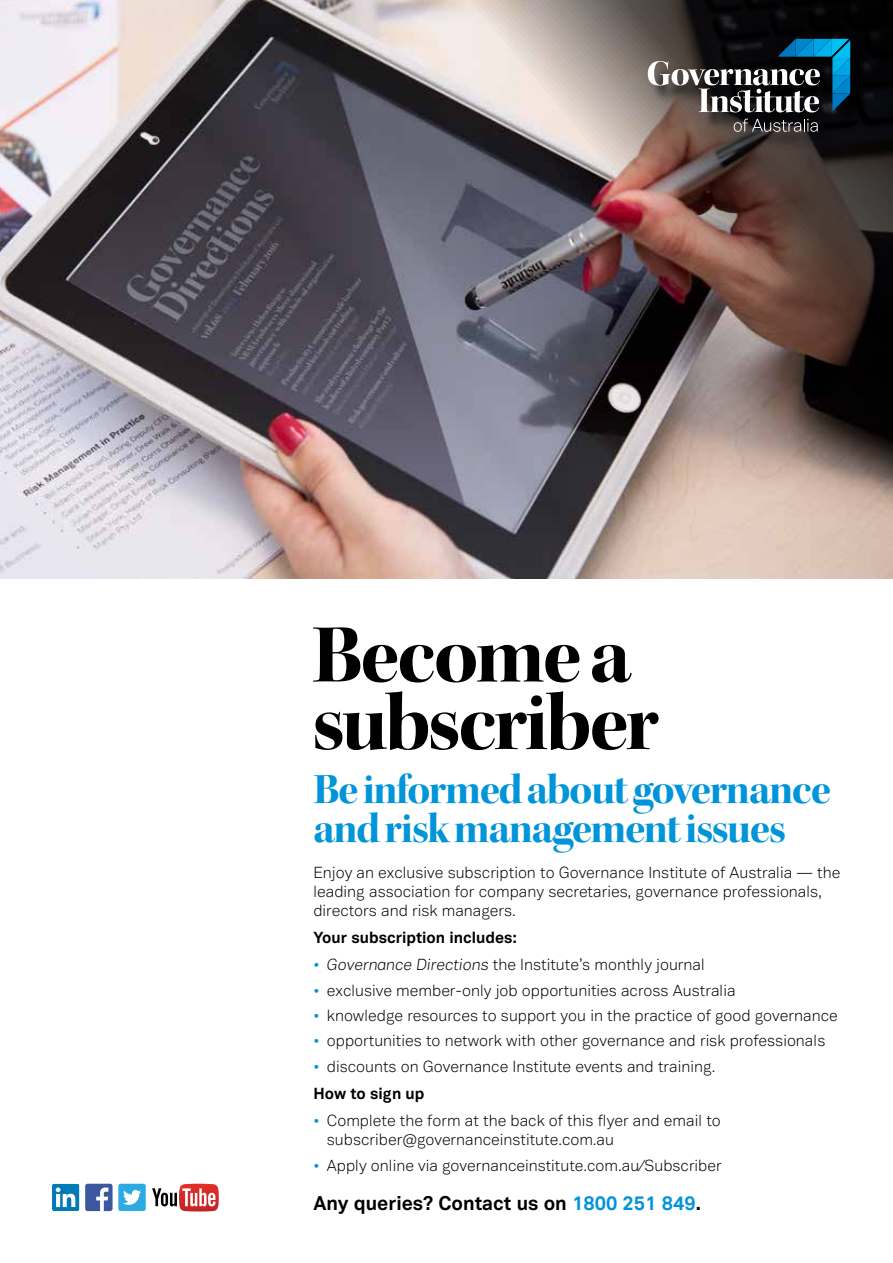
<style>
.page{position:relative;width:893px;height:1263px;background:#fff}
.page>*{position:absolute;margin:0;border:0;box-sizing:border-box;transform-origin:0 0}
.t1{font:84px/67.5px "Kepler Std Bold Disp";letter-spacing:-.025em;color:#000}
.t2{font:43.5px/39px "Kepler Std Bold Disp";letter-spacing:-.025em;color:#0094d9}
.t3{font:700 19.5px "Vaud";color:#000}
.t4{font:300 15.75px/18.9px "Vaud";color:#000}
.t5{font:700 15.75px "Vaud";color:#000}
.s1{font-style:italic;color:#0094d9}
.s2{font-style:italic}
.s3{color:#0094d9}
.s4{font-weight:700}
</style>
<div class="page">
<img style="left:0;top:0;width:893px;height:578px">
<div style="left:650px;top:42px;width:219px;height:108px;background:#000;opacity:.75"></div>
<svg style="left:648px;top:39px;width:202px;height:73px;background:#44555d"></svg>
<svg style="left:734px;top:119px;width:84px;height:13px"></svg>
<svg style="left:52px;top:1184px;width:27px;height:27px"></svg>
<svg style="left:118px;top:1184px;width:28px;height:27px"></svg>
<img style="left:85px;top:1184px;width:28px;height:27px">
<svg style="left:152px;top:1184px;width:67px;height:27px"></svg>
<h1 class="t1" style="left:312px;top:622px;width:348px">Become a subscriber</h1>
<h2 class="t2" style="left:313px;top:770px;width:519px">Be informed about governance and risk management issues</h2>
<p class="t4" style="left:313px;top:863px;width:528px">Enjoy an exclusive subscription to Governance Institute of Australia — the leading association for company secretaries, governance professionals, directors and risk managers.</p>
<p class="t5" style="left:313px;top:927px;width:205px">Your subscription includes:</p>
<p class="t4" style="left:313px;top:955px;width:393px"><span class="s1">•</span> <span class="s2">Governance Directions</span> the Institute’s monthly journal</p>
<p class="t4" style="left:313px;top:981px;width:424px"><span class="s3">•</span> exclusive member-only job opportunities across Australia</p>
<p class="t4" style="left:313px;top:1006px;width:526px"><span class="s3">•</span> knowledge resources to support you in the practice of good governance</p>
<p class="t4" style="left:313px;top:1031px;width:513px"><span class="s3">•</span> opportunities to network with other governance and risk professionals</p>
<p class="t4" style="left:313px;top:1052px;width:404px;line-height:27.5px"><span class="s3">•</span> discounts on Governance Institute events and training.<br><span class="s4">How to sign up</span></p>
<p class="t4" style="left:327px;top:1111px;width:395px;text-indent:-13px"><span class="s3">•</span> Complete the form at the back of this flyer and email to subscriber@governanceinstitute.com.au</p>
<p class="t4" style="left:313px;top:1155px;width:410px"><span class="s3">•</span> Apply online via governanceinstitute.com.au/Subscriber</p>
<p class="t3" style="left:313px;top:1190px;width:389px">Any queries? Contact us on <span class="s3">1800 251 849</span>.</p>
</div>
